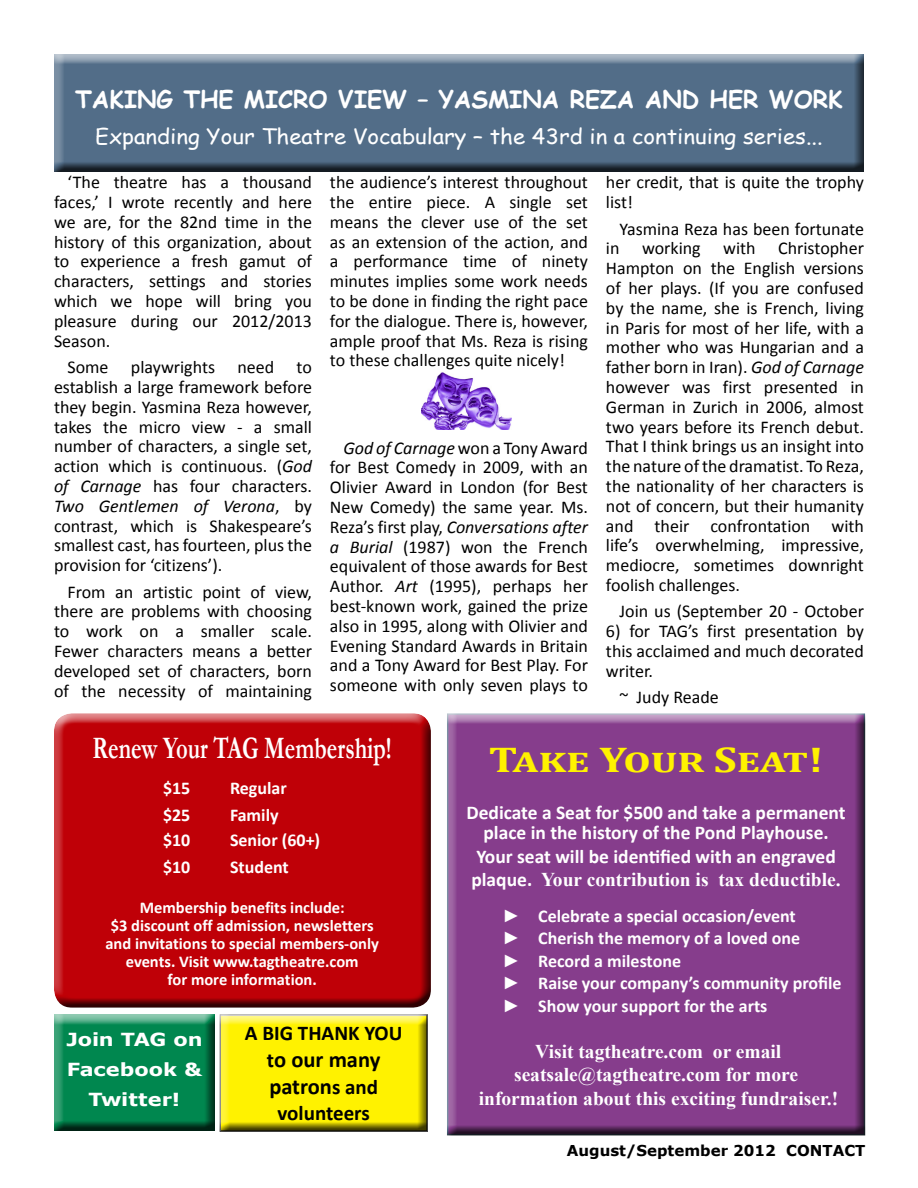
<style>
.page{position:relative;width:918px;height:1188px;background:#fff}
.page>*{position:absolute;margin:0;border:0;box-sizing:border-box;transform-origin:0 0}
.t1{font:700 36px "Cambria";color:#fff200;scale:1.25 1}
.t2{font:700 31.5px "Garamond";color:#fff;scale:.71 1}
.t3{font:700 24px "Comic Sans MS";color:#fff}
.t4{font:700 22.5px/27px "Calibri";color:#000}
.t5{font:21px "Comic Sans MS";color:#fff;scale:1.06 1}
.t6{font:700 21px "Calibri";color:#000}
.t7{font:700 19.5px/23.4px "Times New Roman";color:#fff;text-align:center}
.t8{font:700 19.5px/20.4px "Calibri";color:#fff;text-align:center}
.t9{font:18px/19.8px "Calibri";color:#000;text-align:justify}
.t10{font:700 18px/22.5px "Calibri";color:#fff}
.t11{font:700 18px/30px "Verdana";letter-spacing:-.005em;color:#fff;text-align:center;scale:1.16 1}
.t12{font:700 16.5px/18px "Calibri";color:#fff;text-align:center}
.t13{font:700 15px "Verdana";color:#000}
.s1{font-style:italic}
.s2{font-size:21px}
.s3{font-family:"Calibri"}
.s4{font-family:"Times New Roman";font-weight:400}
</style>
<div class="page">
<div style="left:48px;top:47px;width:827px;height:126px;background:#000;opacity:.75"></div>
<div style="left:213px;top:1007px;width:226px;height:126px;background:#000;opacity:.75"></div>
<div style="left:47px;top:1007px;width:179px;height:126px;background:#000;opacity:.75"></div>
<img style="left:422px;top:372px;width:90px;height:58px">
<div style="left:48px;top:715px;width:394px;height:294px;background:#000;opacity:.75"></div>
<div style="left:436px;top:702px;width:438px;height:434px;background:#fff"></div>
<div style="left:441px;top:706px;width:435px;height:430px;background:#000;opacity:.75"></div>
<h3 class="t3" style="left:75px;top:81px;width:769px">TAKING THE MICRO VIEW – YASMINA REZA AND HER WORK</h3>
<p class="t5" style="left:95px;top:121px;width:688px">Expanding Your Theatre Vocabulary – the 43rd in a continuing series...</p>
<p class="t9" style="left:54px;top:172px;width:260px;text-indent:14px">‘The theatre has a thousand faces,’ I wrote recently and here we are, for the 82nd time in the history of this organization, about to experience a fresh gamut of characters, settings and stories which we hope will bring you pleasure during our 2012/2013<br>Season.</p>
<p class="t9" style="left:54px;top:357px;width:260px;text-indent:14px">Some playwrights need to establish a large framework before they begin. Yasmina Reza however, takes the micro view - a small number of characters, a single set, action which is continuous. (<span class="s1">God of Carnage</span> has four characters.<br><span class="s1">Two Gentlemen of Verona</span>, by contrast, which is Shakespeare’s smallest cast, has fourteen, plus the provision for ‘citizens’).</p>
<p class="t9" style="left:54px;top:582px;width:260px;text-indent:14px">From an artistic point of view, there are problems with choosing to work on a smaller scale.<br>Fewer characters means a better developed set of characters, born of the necessity of maintaining</p>
<p class="t9" style="left:330px;top:172px;width:260px">the audience’s interest throughout the entire piece. A single set means the clever use of the set as an extension of the action, and a performance time of ninety minutes implies some work needs to be done in finding the right pace for the dialogue. There is, however, ample proof that Ms. Reza is rising to these challenges quite nicely!</p>
<p class="t9" style="left:606px;top:172px;width:259px">her credit, that is quite the trophy list!</p>
<p class="t9" style="left:606px;top:219px;width:260px;text-indent:14px">Yasmina Reza has been fortunate in working with Christopher Hampton on the English versions of her plays. (If you are confused by the name, she is French, living in Paris for most of her life, with a mother who was Hungarian and a father born in Iran). <span class="s1">God of Carnage </span>however was first presented in German in Zurich in 2006, almost two years before its French debut.<br>That I think brings us an insight into the nature of the dramatist. To Reza, the nationality of her characters is not of concern, but their humanity and their confrontation with life’s overwhelming, impressive, mediocre, sometimes downright foolish challenges.</p>
<p class="t9" style="left:619px;top:602px;width:246px">Join us (September 20 - October</p>
<p class="t9" style="left:606px;top:621px;width:260px">6) for TAG’s first presentation by this acclaimed and much decorated writer.</p>
<p class="t9" style="left:619px;top:688px;width:101px">~ Judy Reade</p>
<p class="t9" style="left:330px;top:438px;width:260px;text-indent:14px"><span class="s1">God of Carnage</span> won a Tony Award for Best Comedy in 2009, with an Olivier Award in London (for Best New Comedy) the same year. Ms.<br>Reza’s first play, <span class="s1">Conversations after a Burial</span> (1987) won the French equivalent of those awards for Best Author. <span class="s1">Art</span> (1995), perhaps her best-known work, gained the prize also in 1995, along with Olivier and Evening Standard Awards in Britain and a Tony Award for Best Play. For someone with only seven plays to</p>
<h2 class="t2" style="left:93px;top:727px;width:423px">Renew Your TAG Membership!</h2>
<p class="t10" style="left:163px;top:777px;width:29px">$15</p>
<p class="t10" style="left:230px;top:777px;width:58px">Regular</p>
<p class="t10" style="left:163px;top:804px;width:29px">$25</p>
<p class="t10" style="left:230px;top:804px;width:50px">Family</p>
<p class="t10" style="left:163px;top:829px;width:29px">$10</p>
<p class="t10" style="left:230px;top:829px;width:92px">Senior (60+)</p>
<p class="t10" style="left:163px;top:856px;width:29px">$10</p>
<p class="t10" style="left:230px;top:856px;width:60px">Student</p>
<p class="t12" style="left:106px;top:899px;width:275px">Membership benefits include:<br>$3 discount off admission, newsletters and invitations to special members-only events. Visit www.tagtheatre.com<br>for more information.</p>
<p class="t11" style="left:66px;top:1025px;width:119px">Join TAG on<br>Facebook &amp;<br>Twitter!</p>
<p class="t6" style="left:245px;top:1020px;width:159px">A BIG THANK YOU</p>
<p class="t4" style="left:267px;top:1046px;width:115px"><span class="s2">t</span>o our many patron<span class="s2">s and</span></p>
<p class="t6" style="left:278px;top:1099px;width:94px">volunteers</p>
<h1 class="t1" style="left:489px;top:734px;width:269px">Take Your Seat!</h1>
<p class="t8" style="left:466px;top:802px;width:381px">Dedicate a Seat for $500 and take a permanent place in the history of the Pond Playhouse.</p>
<p class="t8" style="left:476px;top:846px;width:361px">Your seat will be identified with an engraved</p>
<p class="t7" style="left:471px;top:867px;width:371px"><span class="s3">plaque.</span> Your contribution is tax deductible.</p>
<p class="t10" style="left:502px;top:905px;width:341px"><span class="s4">►</span> Celebrate a special occasion/event<br><span class="s4">►</span> Cherish the memory of a loved one<br><span class="s4">►</span> Record a milestone<br><span class="s4">►</span> Raise your company’s community profile <span class="s4">►</span> Show your support for the arts</p>
<p class="t7" style="left:479px;top:1039px;width:361px">Visit tagtheatre.com or email seatsale@tagtheatre.com for more information about this exciting fundraiser.!</p>
<p class="t13" style="left:567px;top:1140px;width:300px">August/September 2012 CONTACT</p>
</div>
